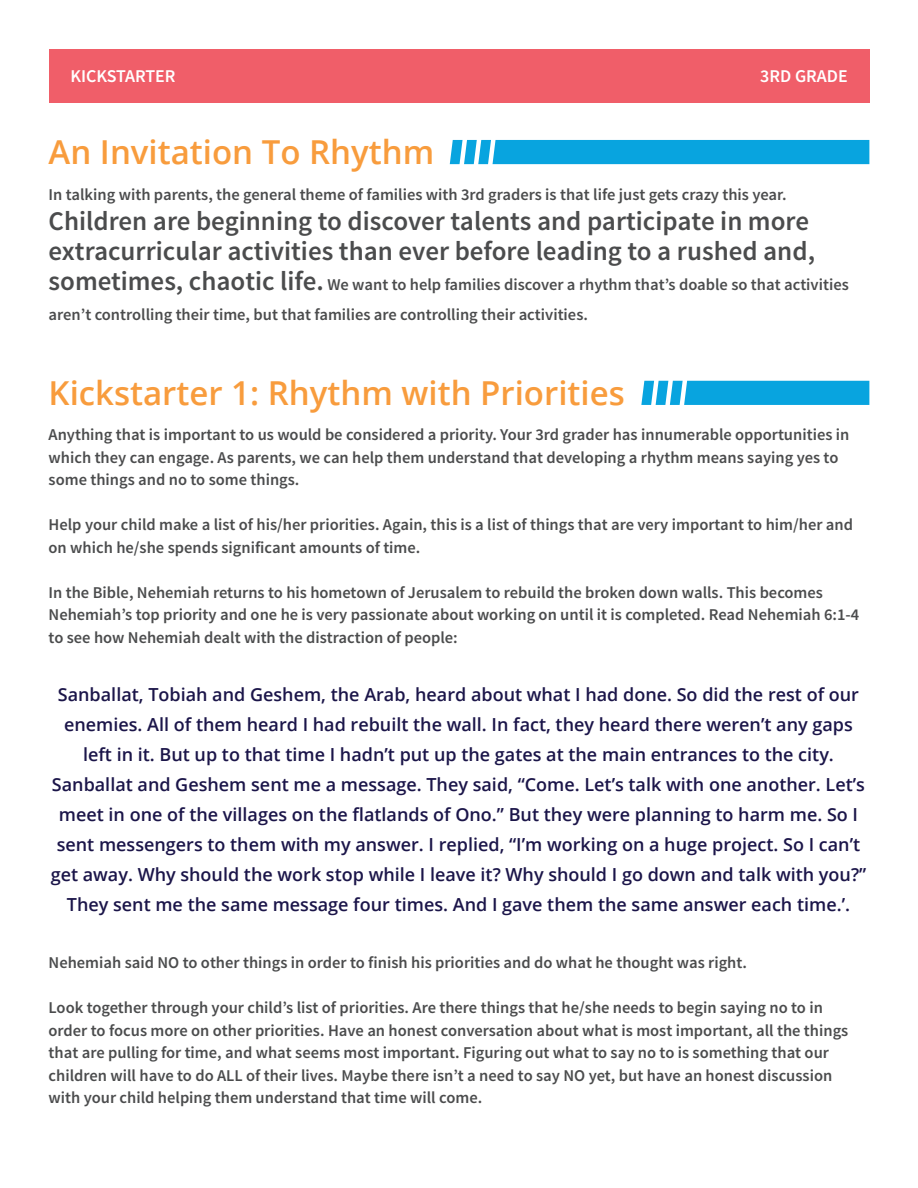
<style>
.page{position:relative;width:918px;height:1188px;background:#fff}
.page>*{position:absolute;margin:0;border:0;box-sizing:border-box;transform-origin:0 0}
.t1{font:600 33px "Open Sans";color:#f89c3d}
.Body{font:600 27px "Source Sans Pro";color:#4b4c4d}
.Verse{font:600 18px/30px "Open Sans";color:#1b1549;text-align:center}
.Header_White{font:600 18px "Source Sans Pro";color:#fff}
.Body-2{font:600 16.5px/22.5px "Source Sans Pro";color:#4b4c4d}
.s1{font-size:27px}
</style>
<div class="page">
<div style="left:49px;top:49px;width:820px;height:54px;background:#f05e69"></div>
<div style="left:450px;top:140px;width:419px;height:24px;background:#08a4df"></div>
<svg style="left:641px;top:381px;width:228px;height:24px;background:#19aae1"></svg>
<p class="Header_White" style="left:70px;top:65px;width:107px">KICKSTARTER</p>
<p class="Header_White" style="left:760px;top:65px;width:89px">3RD GRADE</p>
<p class="t1" style="left:49px;top:130px;width:387px">An Invitation To Rhythm</p>
<p class="Body-2" style="left:49px;top:183px;width:740px">In talking with parents, the general theme of families with 3rd graders is that life just gets crazy this year.</p>
<p class="Body" style="left:49px;top:204px;width:762px">Children are beginning to discover talents and participate in more</p>
<p class="Body" style="left:49px;top:234px;width:768px">extracurricular activities than ever before leading to a rushed and,</p>
<p class="Body-2" style="left:49px;top:273px;width:802px"><span class="s1">sometimes, chaotic life.</span> We want to help families discover a rhythm that’s doable so that activities</p>
<p class="Body-2" style="left:49px;top:303px;width:541px">aren’t controlling their time, but that families are controlling their activities.</p>
<p class="t1" style="left:49px;top:370px;width:578px">Kickstarter 1: Rhythm with Priorities</p>
<p class="Body-2" style="left:49px;top:424px;width:802px">Anything that is important to us would be considered a priority. Your 3rd grader has innumerable opportunities in which they can engage. As parents, we can help them understand that developing a rhythm means saying yes to some things and no to some things.</p>
<p class="Body-2" style="left:49px;top:514px;width:806px">Help your child make a list of his/her priorities. Again, this is a list of things that are very important to him/her and on which he/she spends significant amounts of time.</p>
<p class="Body-2" style="left:49px;top:581px;width:776px">In the Bible, Nehemiah returns to his hometown of Jerusalem to rebuild the broken down walls. This becomes</p>
<p class="Body-2" style="left:49px;top:604px;width:812px">Nehemiah’s top priority and one he is very passionate about working on until it is completed. Read Nehemiah 6:1-4 to see how Nehemiah dealt with the distraction of people:</p>
<p class="Verse" style="left:58px;top:679px;width:803px">Sanballat, Tobiah and Geshem, the Arab, heard about what I had done. So did the rest of our enemies. All of them heard I had rebuilt the wall. In fact, they heard there weren’t any gaps left in it. But up to that time I hadn’t put up the gates at the main entrances to the city.</p>
<p class="Verse" style="left:52px;top:769px;width:815px">Sanballat and Geshem sent me a message. They said, “Come. Let’s talk with one another. Let’s meet in one of the villages on the flatlands of Ono.” But they were planning to harm me. So I</p>
<p class="Verse" style="left:51px;top:829px;width:817px">sent messengers to them with my answer. I replied, “I’m working on a huge project. So I can’t get away. Why should the work stop while I leave it? Why should I go down and talk with you?”</p>
<p class="Verse" style="left:67px;top:889px;width:785px">They sent me the same message four times. And I gave them the same answer each time.’.</p>
<p class="Body-2" style="left:49px;top:952px;width:700px">Nehemiah said NO to other things in order to finish his priorities and do what he thought was right.</p>
<p class="Body-2" style="left:49px;top:997px;width:776px">Look together through your child’s list of priorities. Are there things that he/she needs to begin saying no to in</p>
<p class="Body-2" style="left:49px;top:1020px;width:801px">order to focus more on other priorities. Have an honest conversation about what is most important, all the things</p>
<p class="Body-2" style="left:49px;top:1042px;width:785px">that are pulling for time, and what seems most important. Figuring out what to say no to is something that our children will have to do ALL of their lives. Maybe there isn’t a need to say NO yet, but have an honest discussion</p>
<p class="Body-2" style="left:49px;top:1087px;width:435px">with your child helping them understand that time will come.</p>
</div>
